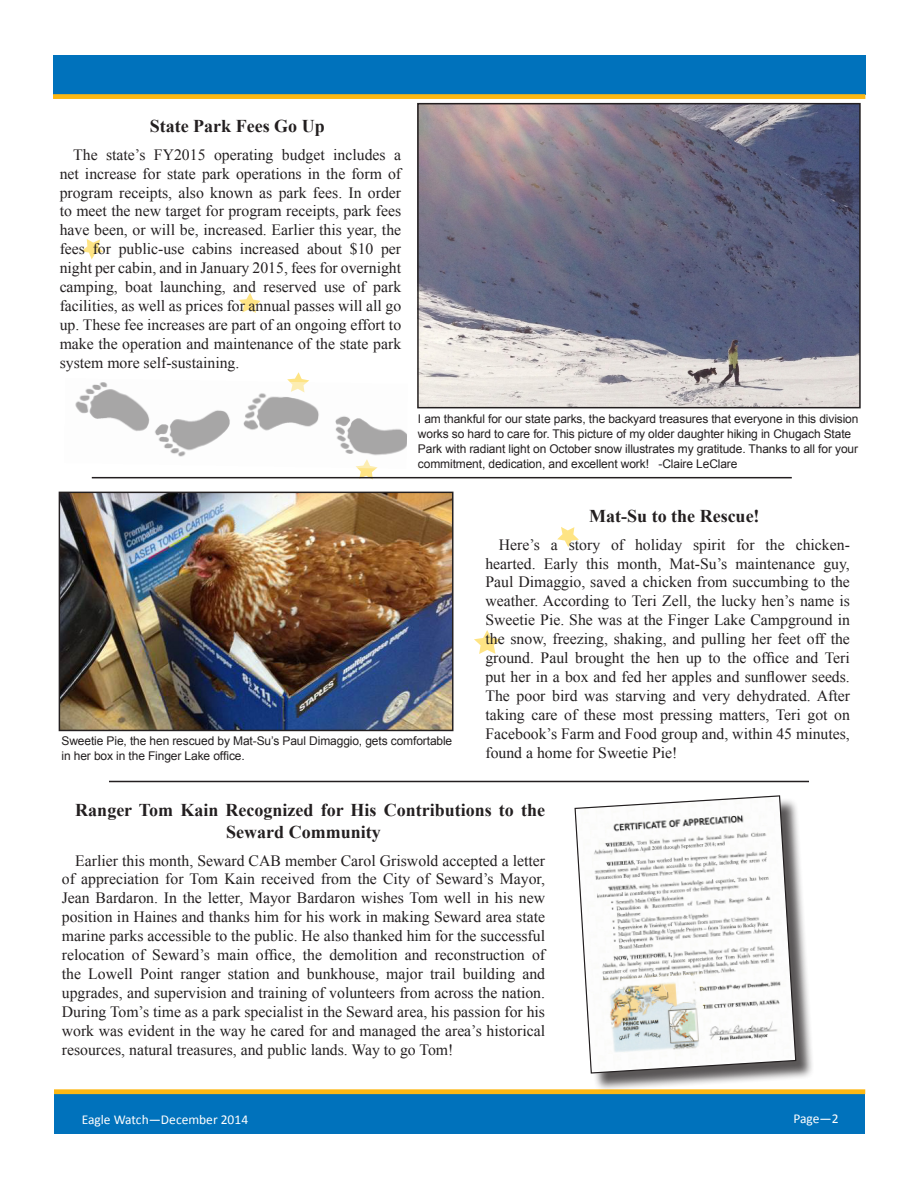
<style>
.page{position:relative;width:918px;height:1188px;background:#fff}
.page>*{position:absolute;margin:0;border:0;box-sizing:border-box;transform-origin:0 0}
.t1{font:700 18px/21.6px "Times New Roman";color:#231f20}
.t2{font:15.75px/18.9px "Times New Roman";color:#231f20;text-align:justify}
.t3{font:13.5px "Calibri";color:#fff}
.t4{font:12px/15px "Arial";letter-spacing:-.01em;color:#231f20}
</style>
<div class="page">
<div style="left:54px;top:1094px;width:811px;height:40px;background:#0072bc"></div>
<div style="left:54px;top:1089px;width:811px;height:5px;background:#fcb814"></div>
<div style="left:53px;top:55px;width:812px;height:39px;background:#0072bc"></div>
<div style="left:53px;top:94px;width:812px;height:5px;background:#fcb814"></div>
<svg style="left:557px;top:527px;width:22px;height:20px"></svg>
<svg style="left:474px;top:630px;width:26px;height:24px"></svg>
<svg style="left:356px;top:469px;width:22px;height:10px"></svg>
<svg style="left:295px;top:372px;width:6px;height:6px"></svg>
<svg style="left:239px;top:293px;width:22px;height:20px"></svg>
<svg style="left:82px;top:239px;width:21px;height:20px"></svg>
<img style="left:75px;top:378px;width:332px;height:91px">
<img style="left:420px;top:106px;width:438px;height:299px">
<div style="left:417px;top:103px;width:444px;height:305px;border:2px solid #231f20"></div>
<hr style="left:92px;top:477px;width:700px;height:1px;background:#231f20">
<img style="left:62px;top:495px;width:388px;height:233px">
<div style="left:59px;top:492px;width:394px;height:239px;border:2px solid #231f20"></div>
<div style="left:577px;top:798px;width:238px;height:294px;background:#231f20;opacity:.75"></div>
<svg style="left:574px;top:795px;width:223px;height:279px"></svg>
<hr style="left:109px;top:781px;width:700px;height:1px;background:#231f20">
<p class="t1" style="left:150px;top:115px;width:176px">State Park Fees Go Up</p>
<p class="t2" style="left:60px;top:145px;width:343px;text-indent:14px">The state’s FY2015 operating budget includes a net increase for state park operations in the form of program receipts, also known as park fees. In order to meet the new target for program receipts, park fees have been, or will be, increased. Earlier this year, the fees for public-use cabins increased about $10 per night per cabin, and in January 2015, fees for overnight camping, boat launching, and reserved use of park facilities, as well as prices for annual passes will all go up. These fee increases are part of an ongoing effort to make the operation and maintenance of the state park system more self-sustaining.</p>
<p class="t4" style="left:418px;top:411px;width:442px">I am thankful for our state parks, the backyard treasures that everyone in this division works so hard to care for. This picture of my older daughter hiking in Chugach State Park with radiant light on October snow illustrates my gratitude. Thanks to all for your commitment, dedication, and excellent work! -Claire LeClare</p>
<p class="t1" style="left:589px;top:504px;width:172px">Mat-Su to the Rescue!</p>
<p class="t2" style="left:485px;top:535px;width:366px;text-indent:14px">Here’s a story of holiday spirit for the chicken&shy;hearted. Early this month, Mat-Su’s maintenance guy, Paul Dimaggio, saved a chicken from succumbing to the weather. According to Teri Zell, the lucky hen’s name is Sweetie Pie. She was at the Finger Lake Campground in the snow, freezing, shaking, and pulling her feet off the ground. Paul brought the hen up to the office and Teri put her in a box and fed her apples and sunflower seeds.<br>The poor bird was starving and very dehydrated. After taking care of these most pressing matters, Teri got on Facebook’s Farm and Food group and, within 45 minutes, found a home for Sweetie Pie!</p>
<p class="t4" style="left:62px;top:733px;width:392px">Sweetie Pie, the hen rescued by Mat-Su’s Paul Dimaggio, gets comfortable in her box in the Finger Lake office.</p>
<p class="t1" style="left:226px;top:799px;width:320px;text-indent:-151px">Ranger Tom Kain Recognized for His Contributions to the<br>Seward Community</p>
<p class="t2" style="left:62px;top:851px;width:485px;text-indent:14px">Earlier this month, Seward CAB member Carol Griswold accepted a letter of appreciation for Tom Kain received from the City of Seward’s Mayor, Jean Bardaron. In the letter, Mayor Bardaron wishes Tom well in his new position in Haines and thanks him for his work in making Seward area state marine parks accessible to the public. He also thanked him for the successful relocation of Seward’s main office, the demolition and reconstruction of the Lowell Point ranger station and bunkhouse, major trail building and upgrades, and supervision and training of volunteers from across the nation.<br>During Tom’s time as a park specialist in the Seward area, his passion for his work was evident in the way he cared for and managed the area’s historical resources, natural treasures, and public lands. Way to go Tom!</p>
<p class="t3" style="left:82px;top:1111px;width:168px">Eagle Watch—December 2014</p>
<p class="t3" style="left:793px;top:1110px;width:47px">Page—2</p>
</div>
